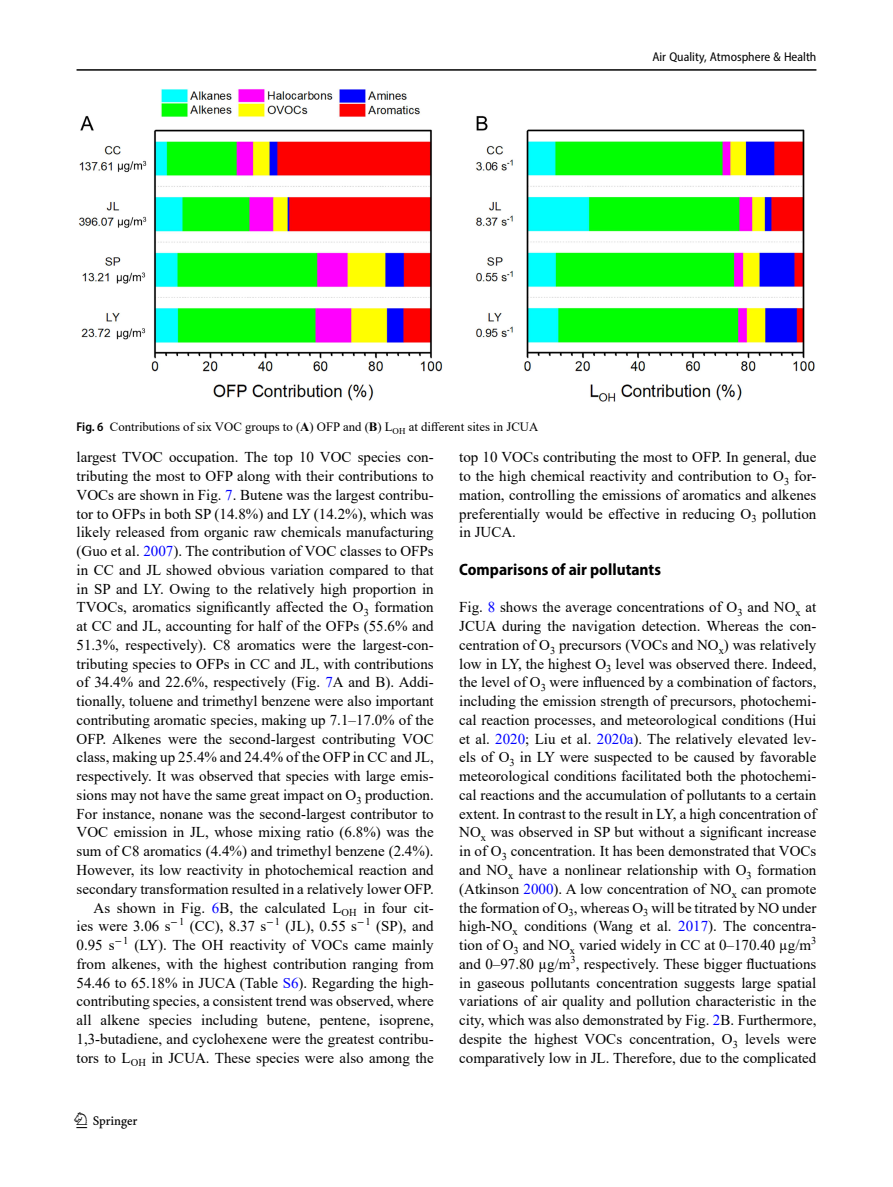
<style>
.page{position:relative;width:893px;height:1187px;background:#fff}
.page>*{position:absolute;margin:0;border:0;box-sizing:border-box;transform-origin:0 0}
.t1{font:22.5px "Springnew";color:#000}
.Head_2{font:700 semi-condensed 16.5px "Myriad Pro";color:#000}
.Body_Text{font:15px/18.8px "Times New Roman";color:#000;text-align:justify}
.Body_Text_Indent{font:15px/18.8px "Times New Roman";color:#000;text-align:justify}
.Figure_Caption{font:12.75px "Times New Roman";color:#000}
.t2{font:semi-condensed 12.75px "Myriad Pro";color:#000}
.s1{font-family:"Myriad Pro";font-weight:600;font-stretch:semi-condensed}
.s2{font-weight:700}
.s3{color:#00f}
</style>
<div class="page">
<hr style="left:77px;top:69px;width:739px;height:2px;background:#000">
<img style="left:79px;top:89px;width:736px;height:313px">
<p class="t2" style="left:652px;top:49px;width:166px">Air Quality, Atmosphere &amp; Health</p>
<p class="Figure_Caption" style="left:77px;top:418px;width:463px"><span class="s1">Fig. 6</span> Contributions of six VOC groups to (<span class="s2">A</span>) OFP and (<span class="s2">B</span>) L<sub>OH</sub> at different sites in JCUA</p>
<p class="Body_Text" style="left:77px;top:447px;width:359px">largest TVOC occupation. The top 10 VOC species con&shy;tributing the most to OFP along with their contributions to VOCs are shown in Fig. <span class="s3">7</span>. Butene was the largest contribu&shy;tor to OFPs in both SP (14.8%) and LY (14.2%), which was likely released from organic raw chemicals manufacturing (Guo et al. <span class="s3">2007</span>). The contribution of VOC classes to OFPs in CC and JL showed obvious variation compared to that in SP and LY. Owing to the relatively high proportion in TVOCs, aromatics significantly affected the O<sub>3</sub> formation at CC and JL, accounting for half of the OFPs (55.6% and 51.3%, respectively). C8 aromatics were the largest-con&shy;tributing species to OFPs in CC and JL, with contributions of 34.4% and 22.6%, respectively (Fig. <span class="s3">7</span>A and B). Addi&shy;tionally, toluene and trimethyl benzene were also important contributing aromatic species, making up 7.1–17.0% of the OFP. Alkenes were the second-largest contributing VOC class, making up 25.4% and 24.4% of the OFP in CC and JL, respectively. It was observed that species with large emis&shy;sions may not have the same great impact on O<sub>3</sub> production.<br>For instance, nonane was the second-largest contributor to VOC emission in JL, whose mixing ratio (6.8%) was the sum of C8 aromatics (4.4%) and trimethyl benzene (2.4%).<br>However, its low reactivity in photochemical reaction and secondary transformation resulted in a relatively lower OFP.</p>
<p class="Body_Text_Indent" style="left:77px;top:897px;width:359px;text-indent:17px">As shown in Fig. <span class="s3">6</span>B, the calculated L<sub>OH</sub> in four cit&shy;ies were 3.06 s<sup>−</sup><sup>1</sup> (CC), 8.37 s<sup>−</sup><sup>1</sup> (JL), 0.55 s<sup>−</sup><sup>1</sup> (SP), and 0.95 s<sup>−</sup><sup>1</sup> (LY). The OH reactivity of VOCs came mainly from alkenes, with the highest contribution ranging from 54.46 to 65.18% in JUCA (Table <span class="s3">S6</span>). Regarding the high&shy;contributing species, a consistent trend was observed, where all alkene species including butene, pentene, isoprene, 1,3-butadiene, and cyclohexene were the greatest contribu&shy;tors to L<sub>OH</sub> in JCUA. These species were also among the</p>
<h1 class="t1" style="left:77px;top:1107px;width:63px">1 3</h1>
<p class="Body_Text_Indent" style="left:459px;top:447px;width:359px">top 10 VOCs contributing the most to OFP. In general, due to the high chemical reactivity and contribution to O<sub>3</sub> for&shy;mation, controlling the emissions of aromatics and alkenes preferentially would be effective in reducing O<sub>3</sub> pollution in JUCA.</p>
<p class="Head_2" style="left:459px;top:558px;width:203px">Comparisons of air pollutants</p>
<p class="Body_Text" style="left:459px;top:597px;width:359px">Fig. <span class="s3">8</span> shows the average concentrations of O<sub>3</sub> and NO<sub>x</sub> at JCUA during the navigation detection. Whereas the con&shy;centration of O<sub>3</sub> precursors (VOCs and NO<sub>x</sub>) was relatively low in LY, the highest O<sub>3</sub> level was observed there. Indeed, the level of O<sub>3</sub> were influenced by a combination of factors, including the emission strength of precursors, photochemi&shy;cal reaction processes, and meteorological conditions (Hui et al. <span class="s3">2020</span>; Liu et al. <span class="s3">2020a</span>). The relatively elevated lev&shy;els of O<sub>3</sub> in LY were suspected to be caused by favorable meteorological conditions facilitated both the photochemi&shy;cal reactions and the accumulation of pollutants to a certain extent. In contrast to the result in LY, a high concentration of NO<sub>x</sub> was observed in SP but without a significant increase in of O<sub>3</sub> concentration. It has been demonstrated that VOCs and NO<sub>x</sub> have a nonlinear relationship with O<sub>3</sub> formation (Atkinson <span class="s3">2000</span>). A low concentration of NO<sub>x</sub> can promote the formation of O<sub>3</sub>, whereas O<sub>3</sub> will be titrated by NO under high-NO<sub>x</sub> conditions (Wang et al. <span class="s3">2017</span>). The concentra&shy;tion of O<sub>3</sub> and NO<sub>x</sub> varied widely in CC at 0–170.40 µg/m<sup>3 </sup>and 0–97.80 µg/m<sup>3</sup>, respectively. These bigger fluctuations in gaseous pollutants concentration suggests large spatial variations of air quality and pollution characteristic in the city, which was also demonstrated by Fig. <span class="s3">2</span>B. Furthermore, despite the highest VOCs concentration, O<sub>3</sub> levels were comparatively low in JL. Therefore, due to the complicated</p>
</div>
